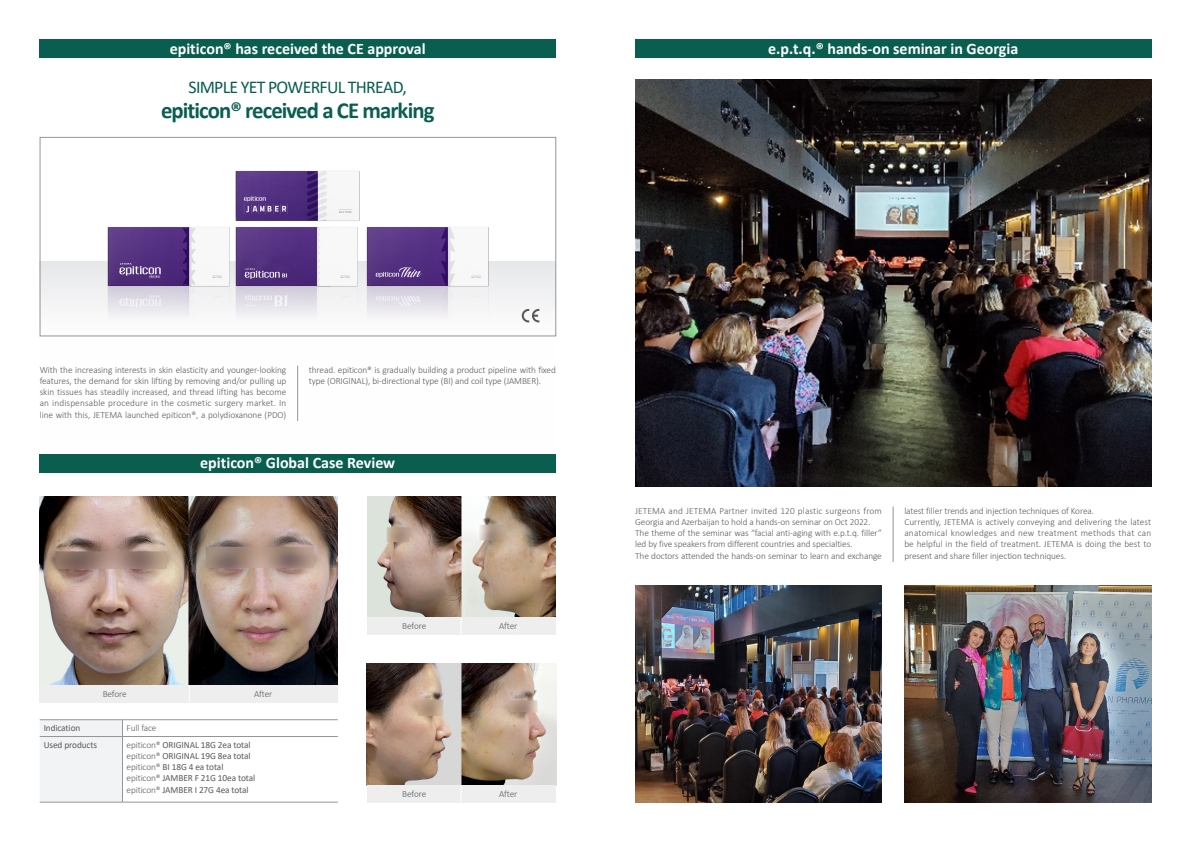
<style>
.page{position:relative;width:1191px;height:842px;background:#fff}
.page>*{position:absolute;margin:0;border:0;box-sizing:border-box;transform-origin:0 0}
.t1{font:700 23px "Calibri";letter-spacing:-.04em;color:#095e4f}
.t2{font:18px "Calibri";letter-spacing:-.04em;color:#095e4f}
.t3{font:700 16px "Calibri";color:#fff}
.t4{font:300 9.4px/11.3px "Calibri";letter-spacing:-.01em;color:#595a5b}
.t5{font:9.4px "Calibri";letter-spacing:-.01em;color:#595a5b}
.s1{font-weight:300}
</style>
<div class="page">
<div style="left:40px;top:261px;width:516px;height:198px;background:linear-gradient(to bottom,#eff0f1,#fff)"></div>
<img style="left:234px;top:227px;width:124px;height:120px">
<img style="left:106px;top:227px;width:124px;height:120px">
<img style="left:365px;top:227px;width:124px;height:120px">
<img style="left:235px;top:171px;width:125px;height:50px">
<div style="left:40px;top:40px;width:516px;height:18px;background:#095e4f"></div>
<div style="left:40px;top:454px;width:516px;height:18px;background:#095e4f"></div>
<div style="left:635px;top:40px;width:516px;height:18px;background:#095e4f"></div>
<img style="left:635px;top:80px;width:516px;height:407px">
<hr style="left:297px;top:366px;width:1px;height:55px;background:#939598">
<hr style="left:893px;top:506px;width:1px;height:56px;background:#939598">
<div style="left:40px;top:137px;width:516px;height:199px;border:1px solid #939598"></div>
<svg style="left:522px;top:309px;width:17px;height:13px"></svg>
<img style="left:367px;top:664px;width:189px;height:121px">
<img style="left:367px;top:496px;width:189px;height:121px">
<img style="left:635px;top:585px;width:247px;height:217px">
<img style="left:904px;top:585px;width:247px;height:217px">
<div style="left:367px;top:785px;width:189px;height:17px;background:#eeeeef"></div>
<div style="left:367px;top:617px;width:189px;height:17px;background:#eeeeef"></div>
<img style="left:40px;top:496px;width:298px;height:189px">
<div style="left:40px;top:685px;width:298px;height:17px;background:#eeeeef"></div>
<svg style="left:189px;top:686px;width:1px;height:16px"></svg>
<hr style="left:40px;top:719px;width:82px;height:1px;background:#939598">
<hr style="left:122px;top:719px;width:216px;height:1px;background:#939598">
<div style="left:40px;top:720px;width:83px;height:82px;background:#f2f3f4"></div>
<hr style="left:40px;top:736px;width:82px;height:1px;background:#939598">
<hr style="left:122px;top:736px;width:216px;height:1px;background:#939598">
<hr style="left:122px;top:737px;width:1px;height:65px;background:#939598">
<hr style="left:40px;top:802px;width:82px;height:1px;background:#939598">
<hr style="left:122px;top:802px;width:216px;height:1px;background:#939598">
<p class="t3" style="left:170px;top:37px;width:257px">epiticon® has received the CE approval</p>
<p class="t2" style="left:188px;top:75px;width:220px">SIMPLE YET POWERFUL THREAD,</p>
<p class="t1" style="left:161px;top:94px;width:275px">epiticon® received a CE marking</p>
<p class="t3" style="left:768px;top:37px;width:252px">e.p.t.q.® hands-on seminar in Georgia</p>
<p class="t4" style="left:40px;top:364px;width:248px;text-align:justify">With the increasing interests in skin elasticity and younger-looking features, the demand for skin lifting by removing and/or pulling up skin tissues has steadily increased, and thread lifting has become an indispensable procedure in the cosmetic surgery market. In line with this, JETEMA launched epiticon®, a polydioxanone (PDO)</p>
<p class="t4" style="left:309px;top:364px;width:248px">thread. epiticon® is gradually building a product pipeline with fixed type (ORIGINAL), bi-directional type (BI) and coil type (JAMBER).</p>
<p class="t3" style="left:200px;top:452px;width:196px">epiticon® Global Case Review</p>
<p class="t4" style="left:103px;top:688px;width:26px">Before</p>
<p class="t4" style="left:254px;top:688px;width:20px">After</p>
<p class="t5" style="left:44px;top:721px;width:38px">Indication</p>
<p class="t4" style="left:126px;top:722px;width:32px">Full face</p>
<p class="t5" style="left:44px;top:738px;width:55px">Used products</p>
<p class="t5" style="left:126px;top:738px;width:126px"><span class="s1">epiticon®</span> ORIGINAL 18G 2ea total</p>
<p class="t5" style="left:126px;top:749px;width:126px"><span class="s1">epiticon®</span> ORIGINAL 19G 8ea total</p>
<p class="t5" style="left:126px;top:760px;width:98px"><span class="s1">epiticon®</span> BI 18G 4 ea total</p>
<p class="t5" style="left:126px;top:772px;width:130px"><span class="s1">epiticon®</span> JAMBER F 21G 10ea total</p>
<p class="t5" style="left:126px;top:783px;width:124px"><span class="s1">epiticon®</span> JAMBER I 27G 4ea total</p>
<p class="t4" style="left:402px;top:620px;width:26px">Before</p>
<p class="t4" style="left:402px;top:788px;width:26px">Before</p>
<p class="t4" style="left:499px;top:620px;width:20px">After</p>
<p class="t4" style="left:499px;top:788px;width:20px">After</p>
<p class="t4" style="left:635px;top:505px;width:248px">JETEMA and JETEMA Partner invited 120 plastic surgeons from<br>Georgia and Azerbaijan to hold a hands-on seminar on Oct 2022.</p>
<p class="t4" style="left:635px;top:527px;width:248px">The theme of the seminar was “facial anti-aging with e.p.t.q. filler” led by five speakers from different countries and specialties.</p>
<p class="t4" style="left:635px;top:550px;width:248px">The doctors attended the hands-on seminar to learn and exchange</p>
<p class="t4" style="left:904px;top:505px;width:191px">latest filler trends and injection techniques of Korea.</p>
<p class="t4" style="left:904px;top:516px;width:248px;text-align:justify">Currently, JETEMA is actively conveying and delivering the latest anatomical knowledges and new treatment methods that can be helpful in the field of treatment. JETEMA is doing the best to present and share filler injection techniques.</p>
</div>
